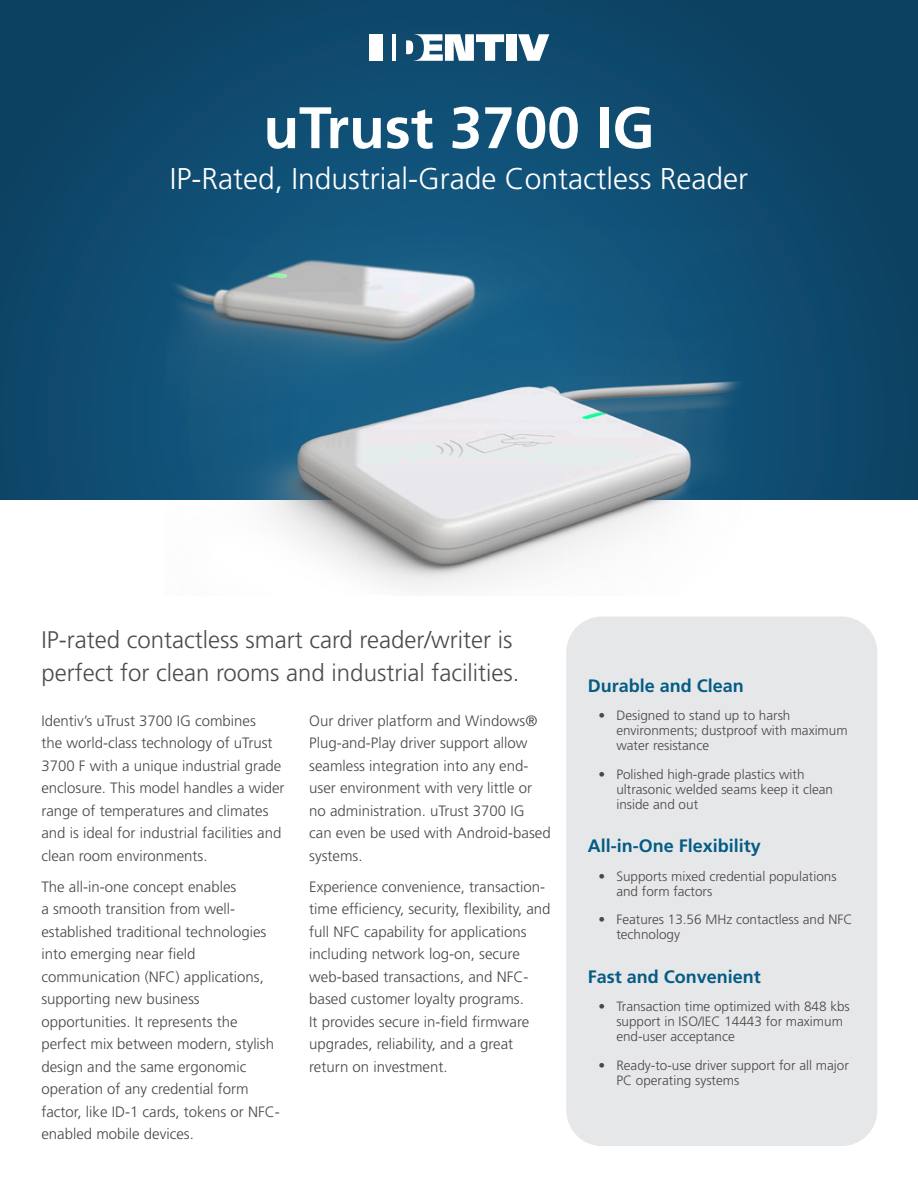
<style>
.page{position:relative;width:918px;height:1188px;background:#fff}
.page>*{position:absolute;margin:0;border:0;box-sizing:border-box;transform-origin:0 0}
.t1{font:700 58.5px "Frutiger LT Std";color:#fff}
.t2{font:300 30px "Frutiger LT Std";color:#fff}
.Page_1_Introduction{font:300 24px/33px "Frutiger LT Std";color:#4b4c4d}
.Gray_Bubble_Header_P{font:700 18px "Frutiger LT Std";color:#045c85}
.Two_Col_Body_Text_Pa{font:300 15px/22.5px "Frutiger LT Std";color:#4c4646}
.t3{font:300 13.5px/15px "Frutiger LT Std";color:#4c4646}
</style>
<div class="page">
<svg style="left:0;top:0;width:918px;height:500px;background:#0e486b"></svg>
<svg style="left:518px;top:34px;width:31px;height:27px"></svg>
<div style="left:506px;top:34px;width:11px;height:27px;background:#fff"></div>
<svg style="left:406px;top:34px;width:98px;height:27px"></svg>
<hr style="left:393px;top:34px;width:3px;height:27px;background:#fff">
<div style="left:369px;top:34px;width:13px;height:27px;background:#fff"></div>
<div style="left:566px;top:616px;width:311px;height:530px;background:#e6e7e9;border-radius:36px"></div>
<img style="left:131px;top:229px;width:656px;height:361px">
<p class="t1" style="left:263px;top:93px;width:393px">uTrust 3700 IG</p>
<p class="t2" style="left:170px;top:161px;width:580px">IP-Rated, Industrial-Grade Contactless Reader</p>
<p class="Page_1_Introduction" style="left:41px;top:623px;width:480px">IP-rated contactless smart card reader/writer is perfect for clean rooms and industrial facilities.</p>
<p class="Two_Col_Body_Text_Pa" style="left:41px;top:710px;width:245px">Identiv’s uTrust 3700 IG combines<br>the world-class technology of uTrust 3700 F with a unique industrial grade enclosure. This model handles a wider range of temperatures and climates and is ideal for industrial facilities and clean room environments.</p>
<p class="Two_Col_Body_Text_Pa" style="left:41px;top:875px;width:240px">The all-in-one concept enables<br>a smooth transition from well&shy;established traditional technologies into emerging near field communication (NFC) applications, supporting new business opportunities. It represents the perfect mix between modern, stylish design and the same ergonomic operation of any credential form factor, like ID-1 cards, tokens or NFC&shy;enabled mobile devices.</p>
<p class="Two_Col_Body_Text_Pa" style="left:309px;top:710px;width:243px">Our driver platform and Windows®<br>Plug-and-Play driver support allow seamless integration into any end&shy;user environment with very little or no administration. uTrust 3700 IG can even be used with Android-based systems.</p>
<p class="Two_Col_Body_Text_Pa" style="left:309px;top:875px;width:243px">Experience convenience, transaction&shy;time efficiency, security, flexibility, and full NFC capability for applications including network log-on, secure web-based transactions, and NFC&shy;based customer loyalty programs.<br>It provides secure in-field firmware upgrades, reliability, and a great return on investment.</p>
<p class="Gray_Bubble_Header_P" style="left:588px;top:675px;width:158px">Durable and Clean</p>
<p class="t3" style="left:616px;top:708px;width:233px;text-indent:-18px">• Designed to stand up to harsh environments; dustproof with maximum water resistance</p>
<p class="t3" style="left:616px;top:767px;width:218px;text-indent:-18px">• Polished high-grade plastics with ultrasonic welded seams keep it clean inside and out</p>
<p class="Gray_Bubble_Header_P" style="left:588px;top:835px;width:175px">All-in-One Flexibility</p>
<p class="t3" style="left:616px;top:869px;width:222px;text-indent:-18px">• Supports mixed credential populations and form factors</p>
<p class="t3" style="left:616px;top:912px;width:238px;text-indent:-18px">• Features 13.56 MHz contactless and NFC technology</p>
<p class="Gray_Bubble_Header_P" style="left:588px;top:966px;width:175px">Fast and Convenient</p>
<p class="t3" style="left:616px;top:999px;width:235px;text-indent:-18px">• Transaction time optimized with 848 kbs support in ISO/IEC 14443 for maximum end-user acceptance</p>
<p class="t3" style="left:616px;top:1058px;width:234px;text-indent:-18px">• Ready-to-use driver support for all major<br>PC operating systems</p>
</div>
